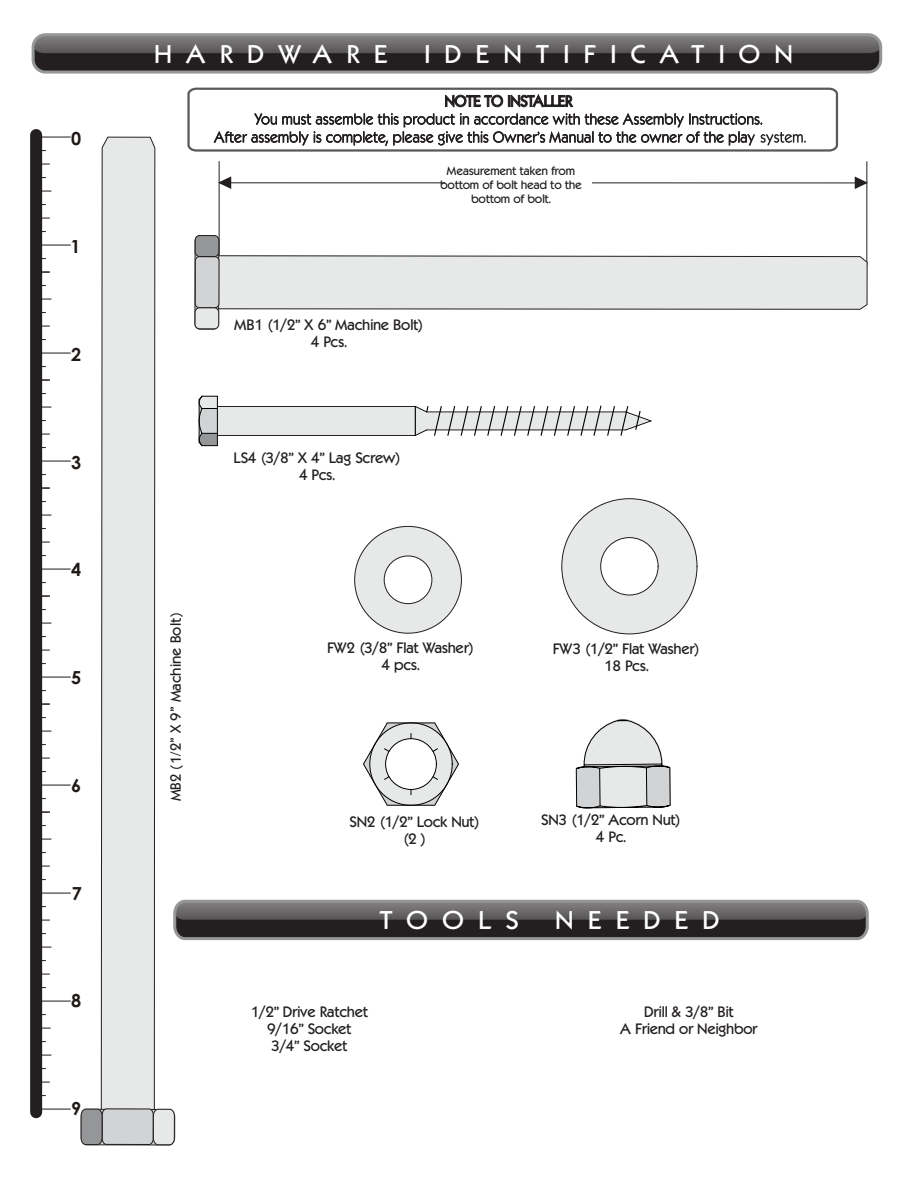
<style>
.page{position:relative;width:918px;height:1188px;background:#fff}
.page>*{position:absolute;margin:0;border:0;box-sizing:border-box;transform-origin:0 0}
.t1{font:36px "Arial";color:#231f20}
.t2{font:25.5px "Kabale Medium Normal";letter-spacing:.56em;color:#fff;scale:1.04 1}
.t3{font:700 18px "Century Gothic";color:#1f1a17}
.t4{font:15px/17.2px "Kabale Medium Normal";color:#231f20;text-align:center}
.t5{font:500 15px "Itc Kabel";color:#231f20}
.t6{font:12px/13.8px "Kabale Medium Normal";color:#231f20;text-align:center}
</style>
<div class="page">
<svg style="left:355px;top:526px;width:106px;height:106px"></svg>
<div style="left:384px;top:556px;width:48px;height:48px;border:1px solid #231f20;border-radius:50%"></div>
<svg style="left:575px;top:719px;width:96px;height:90px"></svg>
<svg style="left:562px;top:499px;width:135px;height:135px"></svg>
<div style="left:600px;top:537px;width:58px;height:58px;border:1px solid #231f20;border-radius:50%"></div>
<svg style="left:363px;top:722px;width:96px;height:84px"></svg>
<svg style="left:198px;top:395px;width:454px;height:52px"></svg>
<div style="left:33px;top:34px;width:848px;height:38px;background:#231f20;border-radius:12px"></div>
<svg style="left:36px;top:37px;width:842px;height:16px;background:#6b6869"></svg>
<div style="left:32px;top:33px;width:850px;height:41px;border:3px solid #949698;border-radius:12px"></div>
<svg style="left:173px;top:899px;width:696px;height:42px;background:#5a5859"></svg>
<hr style="left:219px;top:161px;width:1px;height:104px;background:#231f20">
<hr style="left:867px;top:161px;width:1px;height:105px;background:#231f20">
<hr style="left:219px;top:183px;width:276px;height:1px;background:#231f20">
<svg style="left:218px;top:176px;width:13px;height:13px"></svg>
<hr style="left:591px;top:183px;width:276px;height:1px;background:#231f20">
<svg style="left:855px;top:177px;width:13px;height:12px"></svg>
<div style="left:445px;top:145px;width:146px;height:65px;background:#fff"></div>
<div style="left:101px;top:137px;width:54px;height:972px;background:#e7e8e8"></div>
<svg style="left:81px;top:1109px;width:94px;height:36px;background:#b9bbbc"></svg>
<svg style="left:42px;top:137px;width:29px;height:1px"></svg>
<hr style="left:41px;top:245px;width:30px;height:1px;background:#1f1a17">
<hr style="left:41px;top:353px;width:30px;height:1px;background:#1f1a17">
<svg style="left:42px;top:461px;width:29px;height:1px"></svg>
<hr style="left:41px;top:569px;width:30px;height:1px;background:#1f1a17">
<svg style="left:42px;top:677px;width:29px;height:1px"></svg>
<hr style="left:41px;top:785px;width:30px;height:1px;background:#1f1a17">
<hr style="left:41px;top:893px;width:30px;height:1px;background:#1f1a17">
<hr style="left:41px;top:1001px;width:30px;height:1px;background:#1f1a17">
<hr style="left:40px;top:1109px;width:31px;height:1px;background:#1f1a17">
<div style="left:30px;top:135px;width:12px;height:977px;background:#231f20"></div>
<svg style="left:187px;top:87px;width:652px;height:65px"></svg>
<svg style="left:214px;top:94px;width:592px;height:52px"></svg>
<svg style="left:219px;top:255px;width:648px;height:55px;background:#dfdfdf"></svg>
<div style="left:195px;top:257px;width:24px;height:51px;background:#d1d3d4;border-radius:4px"></div>
<div style="left:195px;top:257px;width:24px;height:51px;border:1px solid #231f20;border-radius:4px"></div>
<div style="left:195px;top:236px;width:24px;height:21px;background:#949698;border-radius:5px"></div>
<div style="left:195px;top:235px;width:24px;height:22px;border:1px solid #231f20;border-radius:5px"></div>
<div style="left:195px;top:308px;width:24px;height:21px;background:#e7e8e8;border-radius:5px"></div>
<div style="left:195px;top:308px;width:24px;height:21px;border:1px solid #231f20;border-radius:5px"></div>
<p class="t3" style="left:71px;top:131px;width:12px">0</p>
<p class="t3" style="left:71px;top:240px;width:12px">1</p>
<p class="t3" style="left:71px;top:347px;width:12px">2</p>
<p class="t3" style="left:71px;top:455px;width:12px">3</p>
<p class="t3" style="left:71px;top:563px;width:12px">4</p>
<p class="t3" style="left:71px;top:670px;width:12px">5</p>
<p class="t3" style="left:71px;top:778px;width:12px">6</p>
<p class="t3" style="left:72px;top:886px;width:12px">7</p>
<p class="t3" style="left:71px;top:994px;width:12px">8</p>
<p class="t3" style="left:71px;top:1102px;width:12px">9</p>
<h2 class="t2" style="left:155px;top:39px;width:225px">HARDWARE</h2>
<h2 class="t2" style="left:425px;top:39px;width:356px">IDENTIFICATION</h2>
<p class="t6" style="left:440px;top:164px;width:143px">Measurement taken from bottom of bolt head to the bottom of bolt.</p>
<h1 class="t1" style="left:522px;top:169px;width:44px">6 "</h1>
<p class="t4" style="left:235px;top:317px;width:190px">MB1 (1/2” X 6” Machine Bolt)<br>4 Pcs.</p>
<p class="t4" style="left:234px;top:450px;width:168px">LS4 (3/8” X 4” Lag Screw)<br>4 Pcs.</p>
<p class="t5" style="left:170px;top:801px;width:191px;rotate:-90deg">MB2 (1/2” X 9” Machine Bolt)</p>
<p class="t4" style="left:328px;top:640px;width:148px">FW2 (3/8” Flat Washer)<br>4 pcs.</p>
<p class="t4" style="left:350px;top:814px;width:131px">SN2 (1/2” Lock Nut) (2 )</p>
<p class="t4" style="left:553px;top:640px;width:148px">FW3 (1/2” Flat Washer)<br>18 Pcs.</p>
<p class="t4" style="left:542px;top:812px;width:141px">SN3 (1/2” Acorn Nut)<br>4 Pc.</p>
<h2 class="t2" style="left:380px;top:906px;width:135px">TOOLS</h2>
<h2 class="t2" style="left:556px;top:906px;width:159px">NEEDED</h2>
<p class="t4" style="left:251px;top:1004px;width:119px">1/2” Drive Ratchet<br>9/16” Socket<br>3/4” Socket</p>
<p class="t4" style="left:621px;top:1004px;width:139px">Drill &amp; 3/8” Bit<br>A Friend or Neighbor</p>
</div>
